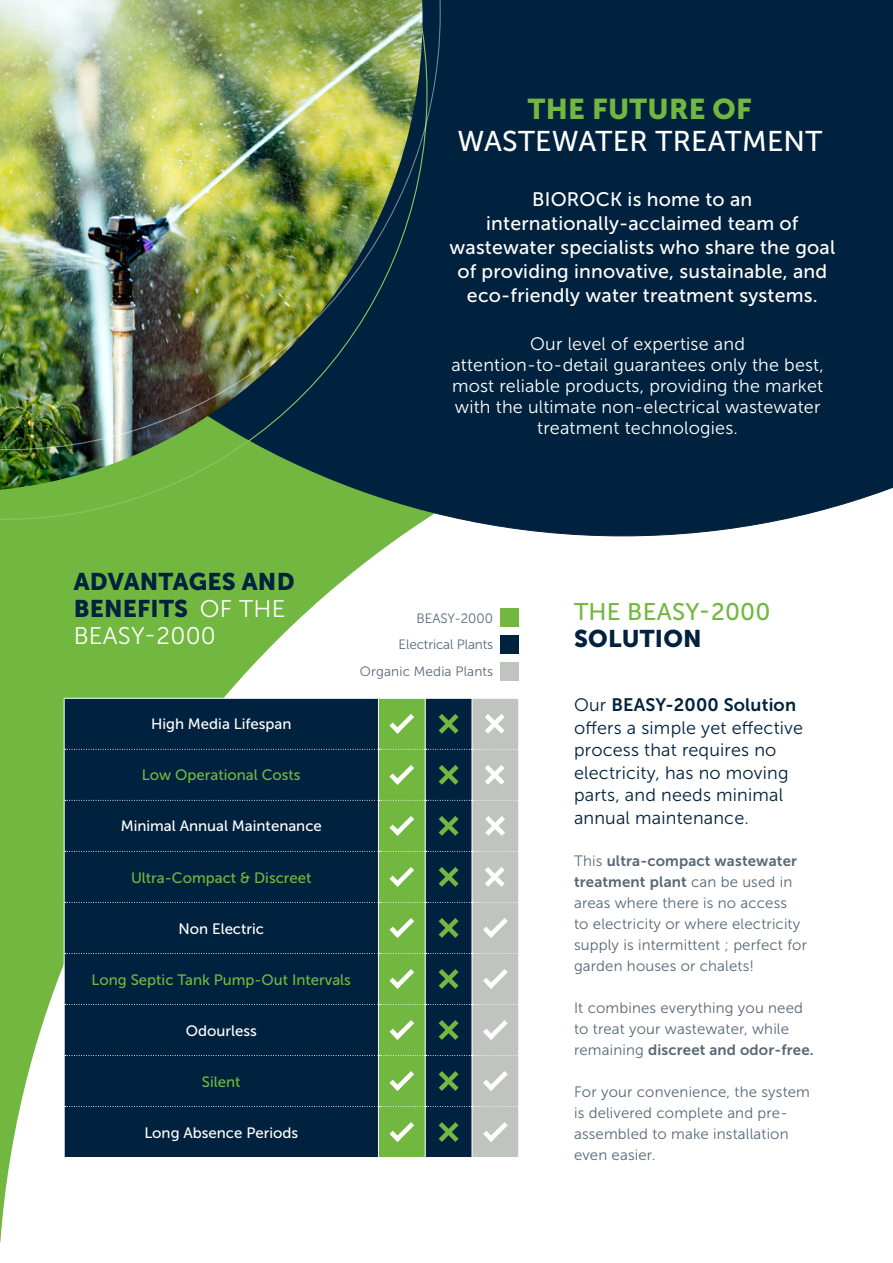
<style>
.page{position:relative;width:893px;height:1263px;background:#fff}
.page>*{position:absolute;margin:0;border:0;box-sizing:border-box;transform-origin:0 0}
.t1{font:28.5px "Museo Sans 500";letter-spacing:.01em;color:#fff}
.t2{font:28.5px "Museo Sans 900";letter-spacing:.01em;color:#72b840}
.t3{font:24px/27px "Museo Sans 900";letter-spacing:.01em;color:#00223e}
.t4{font:24px "Museo Sans 500";letter-spacing:.01em;color:#72b840}
.t5{font:24px "Museo Sans 300";letter-spacing:.01em;color:#fff}
.t6{font:19.5px/24px "Museo Sans 500";letter-spacing:.01em;color:#fff;text-align:center}
.t7{font:18px/21px "Museo Sans 300";letter-spacing:.01em;color:#fff;text-align:center}
.t8{font:18px/22.5px "Museo Sans 300";letter-spacing:.01em;color:#00223e}
.t9{font:18px "Museo Sans 700";letter-spacing:.01em;color:#00223e}
.t10{font:15px/21px "Museo Sans 300";letter-spacing:.01em;color:#586877}
.t11{font:15px/21px "Museo Sans 700";letter-spacing:.01em;color:#586877}
.t12{font:15px "Museo Sans 500";color:#fff}
.t13{font:15px "Museo Sans 500";color:#72b840}
.t14{font:13.5px "Museo Sans 300";color:#586877}
.s1{font-family:"Museo Sans 300";color:#fff}
.s2{font-family:"Museo Sans 300"}
</style>
<div class="page">
<svg style="left:0;top:536px;width:645px;height:706px"></svg>
<div style="left:0;top:0;width:893px;height:536px;background:#00223e"></div>
<hr style="left:64px;top:698px;width:314px;height:1px;background:#fff">
<hr style="left:64px;top:699px;width:1px;height:50px;background:#fff">
<hr style="left:64px;top:749px;width:1px;height:51px;background:#fff">
<hr style="left:64px;top:800px;width:1px;height:51px;background:#fff">
<hr style="left:64px;top:851px;width:1px;height:51px;background:#fff">
<hr style="left:64px;top:902px;width:1px;height:51px;background:#fff">
<hr style="left:64px;top:953px;width:1px;height:51px;background:#fff">
<hr style="left:64px;top:1004px;width:1px;height:51px;background:#fff">
<hr style="left:64px;top:1055px;width:1px;height:51px;background:#fff">
<hr style="left:64px;top:1106px;width:1px;height:51px;background:#fff">
<hr style="left:64px;top:1157px;width:314px;height:1px;background:#fff">
<hr style="left:378px;top:1157px;width:47px;height:1px;background:#fff">
<hr style="left:425px;top:1157px;width:47px;height:1px;background:#fff">
<hr style="left:472px;top:1157px;width:47px;height:1px;background:#fff">
<div style="left:500px;top:662px;width:18px;height:18px;background:#c0c4bf"></div>
<div style="left:500px;top:635px;width:18px;height:18px;background:#00223e"></div>
<div style="left:500px;top:609px;width:18px;height:18px;background:#72b840"></div>
<svg style="left:65px;top:698px;width:454px;height:459px;background:#24464e"></svg>
<svg style="left:0;top:450px;width:428px;height:70px;background:#69ac40"></svg>
<img style="left:0;top:450px;width:422px;height:40px">
<img style="left:0;top:0;width:441px;height:450px">
<h1 class="t2" style="left:528px;top:93px;width:225px">THE FUTURE OF</h1>
<h1 class="t1" style="left:457px;top:125px;width:366px">WASTEWATER TREATMENT</h1>
<h3 class="t6" style="left:449px;top:187px;width:387px">BIOROCK is home to an internationally-acclaimed team of wastewater specialists who share the goal of providing innovative, sustainable, and eco-friendly water treatment systems.</h3>
<p class="t7" style="left:451px;top:333px;width:374px">Our level of expertise and attention-to-detail guarantees only the best, most reliable products, providing the market with the ultimate non-electrical wastewater treatment technologies.</p>
<h2 class="t3" style="left:74px;top:568px;width:222px">ADVANTAGES AND<br>BENEFITS <span class="s1">OF THE</span></h2>
<h2 class="t5" style="left:74px;top:623px;width:144px">BEASY-2000</h2>
<p class="t12" style="left:151px;top:716px;width:142px">High Media Lifespan</p>
<p class="t13" style="left:142px;top:767px;width:160px">Low Operational Costs</p>
<p class="t12" style="left:121px;top:818px;width:203px">Minimal Annual Maintenance</p>
<p class="t14" style="left:416px;top:611px;width:78px">BEASY-2000</p>
<p class="t14" style="left:399px;top:637px;width:96px">Electrical Plants</p>
<p class="t14" style="left:360px;top:664px;width:135px">Organic Media Plants</p>
<p class="t13" style="left:131px;top:869px;width:182px">Ultra-Compact &amp; Discreet</p>
<p class="t12" style="left:178px;top:920px;width:87px">Non Electric</p>
<p class="t13" style="left:92px;top:971px;width:261px">Long Septic Tank Pump-Out Intervals</p>
<p class="t12" style="left:186px;top:1022px;width:73px">Odourless</p>
<p class="t13" style="left:202px;top:1073px;width:40px">Silent</p>
<p class="t12" style="left:144px;top:1124px;width:155px">Long Absence Periods</p>
<h2 class="t4" style="left:574px;top:599px;width:198px">THE BEASY-2000</h2>
<h2 class="t3" style="left:574px;top:625px;width:129px">SOLUTION</h2>
<p class="t9" style="left:574px;top:695px;width:224px"><span class="s2">Our</span> BEASY-2000 Solution</p>
<p class="t8" style="left:574px;top:717px;width:231px">offers a simple yet effective process that requires no electricity, has no moving parts, and needs minimal annual maintenance.</p>
<p class="t11" style="left:574px;top:850px;width:224px"><span class="s2">This</span> ultra-compact wastewater treatment plant <span class="s2">can be used in</span></p>
<p class="t10" style="left:574px;top:892px;width:234px">areas where there is no access<br>to electricity or where electricity supply is intermittent ; perfect for garden houses or chalets!</p>
<p class="t10" style="left:574px;top:997px;width:230px">It combines everything you need to treat your wastewater, while</p>
<p class="t11" style="left:574px;top:1039px;width:241px"><span class="s2">remaining</span> discreet and odor-free.</p>
<p class="t10" style="left:574px;top:1081px;width:237px">For your convenience, the system is delivered complete and pre&shy;assembled to make installation even easier.</p>
</div>
